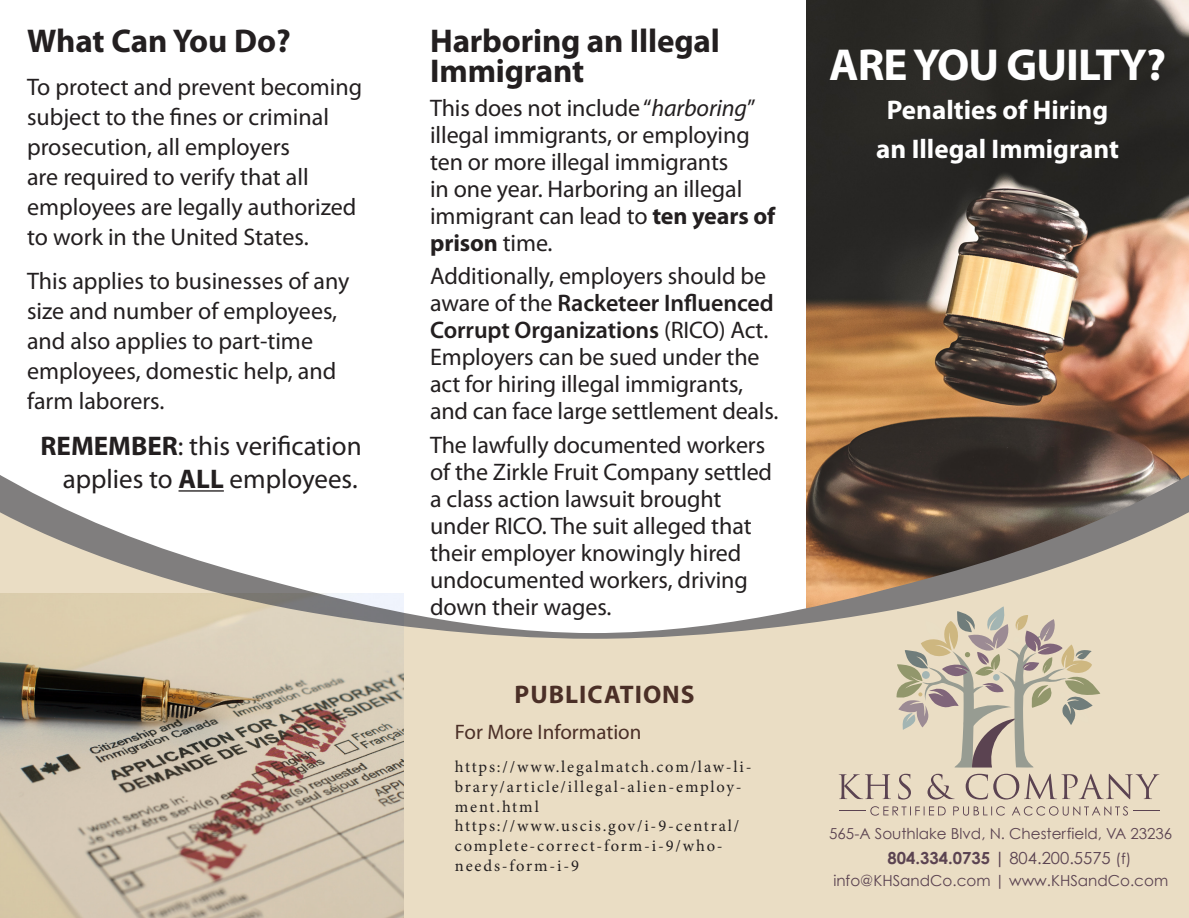
<style>
.page{position:relative;width:1189px;height:918px;background:#fff}
.page>*{position:absolute;margin:0;border:0;box-sizing:border-box;transform-origin:0 0}
.t1{font:700 45px "Myriad Pro";letter-spacing:-.02em;color:#fff}
.t2{font:700 33px "Myriad Pro";letter-spacing:-.005em;color:#231f20}
.t3{font:27px/33px "Myriad Pro";color:#231f20;text-align:right}
.t4{font:700 27px "Myriad Pro";color:#fff}
.t5{font:700 25.5px "Myriad Pro";letter-spacing:.04em;color:#4b2f27}
.t6{font:24px/27px "Myriad Pro";letter-spacing:-.005em;color:#231f20}
.t7{font:21px "Myriad Pro";color:#4b2f27}
.t8{font:700 16.65px "Century Gothic";color:#5b4351}
.t9{font:16.5px/19.8px "Minion Pro";letter-spacing:.11em;color:#231f20}
.t10{font:15.15px "Century Gothic";color:#5b4351}
.s1{font-weight:700}
.s2{font-style:italic}
.s3{font-weight:600}
.s4{font-weight:400}
.s5{font-weight:400;font-size:15.15px}
</style>
<div class="page">
<img style="left:806px;top:0;width:382px;height:467px">
<svg style="left:0;top:467px;width:1188px;height:35px"></svg>
<svg style="left:0;top:502px;width:1188px;height:416px;fill:#eaddc4"></svg>
<svg style="left:838px;top:774px;width:320px;height:26px;background:#cebfad"></svg>
<svg style="left:838px;top:806px;width:320px;height:10px;background:#d3c4b1"></svg>
<svg style="left:894px;top:606px;width:205px;height:162px;background:#cfc5b0"></svg>
<img style="left:0;top:594px;width:403px;height:324px">
<p class="t2" style="left:27px;top:19px;width:265px">What Can You Do?</p>
<p class="t6" style="left:27px;top:72px;width:337px;line-height:30px">To protect and prevent becoming subject to the fines or criminal prosecution, all employers<br>are required to verify that all employees are legally authorized to work in the United States.</p>
<p class="t6" style="left:27px;top:265px;width:324px;line-height:30px">This applies to businesses of any size and number of employees, and also applies to part-time employees, domestic help, and farm laborers.</p>
<p class="t3" style="left:41px;top:429px;width:322px"><span class="s1">REMEMBER</span>: this verification applies to <span class="s1">ALL</span> employees.</p>
<p class="t2" style="left:430px;top:19px;width:291px">Harboring an Illegal</p>
<p class="t2" style="left:430px;top:49px;width:156px">Immigrant</p>
<p class="t6" style="left:430px;top:94px;width:347px">This does not include “<span class="s2">harboring</span>” illegal immigrants, or employing ten or more illegal immigrants<br>in one year. Harboring an illegal immigrant can lead to <span class="s1">ten years of prison</span> time.</p>
<p class="t6" style="left:430px;top:262px;width:349px">Additionally, employers should be aware of the <span class="s3">Racketeer Influenced Corrupt Organizations</span> (RICO) Act.<br>Employers can be sued under the act for hiring illegal immigrants, and can face large settlement deals.</p>
<p class="t6" style="left:430px;top:431px;width:343px">The lawfully documented workers of the Zirkle Fruit Company settled a class action lawsuit brought under RICO. The suit alleged that their employer knowingly hired undocumented workers, driving down their wages.</p>
<p class="t5" style="left:514px;top:677px;width:182px">PUBLICATIONS</p>
<p class="t7" style="left:455px;top:719px;width:188px">For More Information</p>
<p class="t9" style="left:455px;top:757px;width:298px">https://www.legalmatch.com/law-li&shy;brary/article/illegal-alien-employ&shy;ment.html</p>
<p class="t9" style="left:455px;top:816px;width:286px">https://www.uscis.gov/i-9-central/ complete-correct-form-i-9/who&shy;needs-form-i-9</p>
<p class="t1" style="left:828px;top:36px;width:338px">ARE YOU GUILTY?</p>
<p class="t4" style="left:886px;top:93px;width:223px">Penalties of Hiring</p>
<p class="t4" style="left:875px;top:132px;width:244px">an Illegal Immigrant</p>
<p class="t10" style="left:829px;top:824px;width:344px">565-A Southlake Blvd, N. Chesterfield, VA 23236</p>
<p class="t8" style="left:887px;top:847px;width:245px">804.334.0735 | <span class="s4">804.200.5575</span> <span class="s5">(f)</span></p>
<p class="t10" style="left:833px;top:872px;width:336px">info@KHSandCo.com | www.KHSandCo.com</p>
</div>
